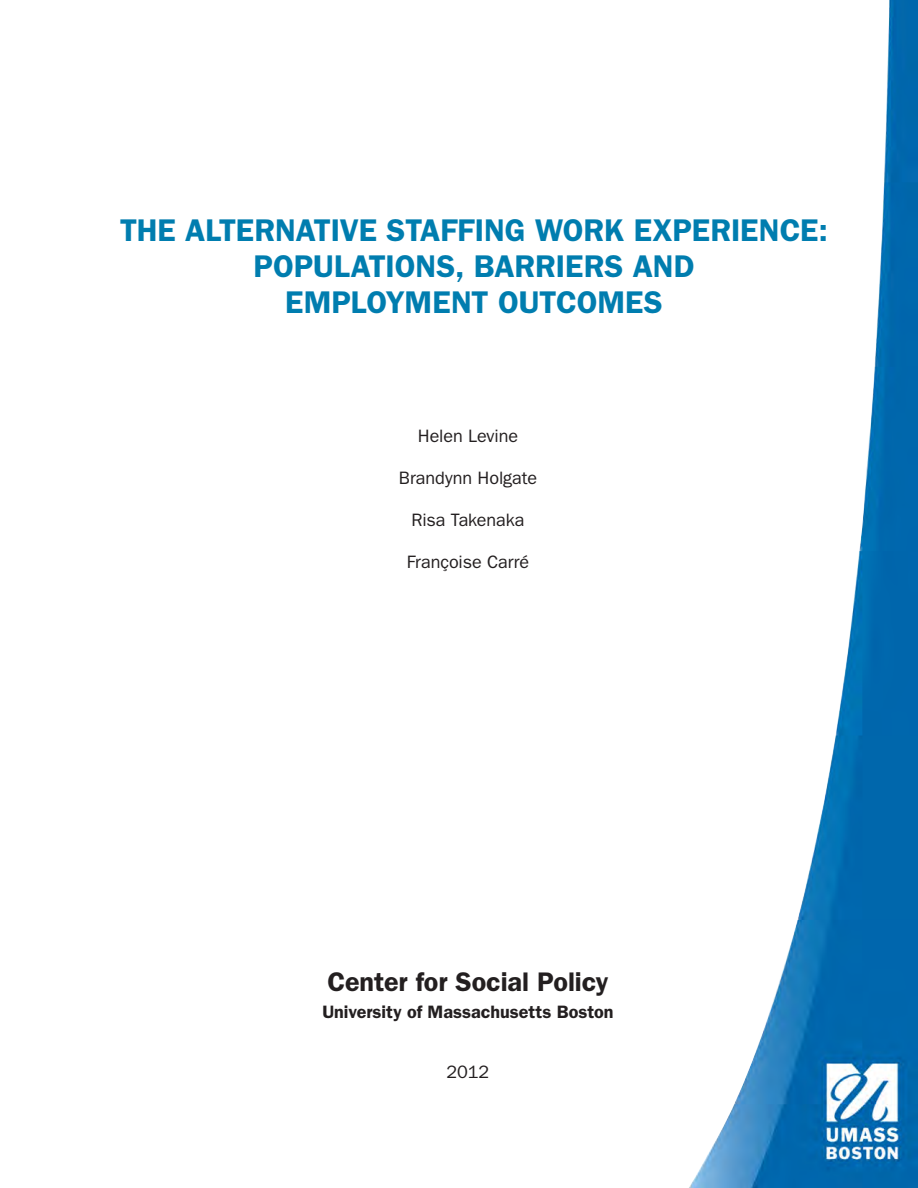
<style>
.page{position:relative;width:918px;height:1188px;background:#fff}
.page>*{position:absolute;margin:0;border:0;box-sizing:border-box;transform-origin:0 0}
.t1{font:600 31.5px/36px "Franklin Gothic";letter-spacing:-.005em;color:#007daf;text-align:center}
.t2{font:600 27px "Franklin Gothic";letter-spacing:-.005em;color:#231f20}
.t3{font:18px "ITC Franklin Gothic Std";letter-spacing:-.005em;color:#231f20}
.t4{font:600 18px "Franklin Gothic";color:#231f20}
</style>
<div class="page">
<img style="left:689px;top:0;width:229px;height:1188px">
<h1 class="t1" style="left:120px;top:212px;width:709px">THE ALTERNATIVE STAFFING WORK EXPERIENCE:<br>POPULATIONS, BARRIERS AND<br>EMPLOYMENT OUTCOMES</h1>
<p class="t3" style="left:418px;top:426px;width:102px">Helen Levine</p>
<p class="t3" style="left:399px;top:468px;width:140px">Brandynn Holgate</p>
<p class="t3" style="left:411px;top:510px;width:114px">Risa Takenaka</p>
<p class="t3" style="left:407px;top:552px;width:124px">Françoise Carré</p>
<p class="t2" style="left:327px;top:966px;width:283px">Center for Social Policy</p>
<p class="t4" style="left:322px;top:1002px;width:293px">University of Massachusetts Boston</p>
<p class="t3" style="left:447px;top:1062px;width:44px">2012</p>
</div>
